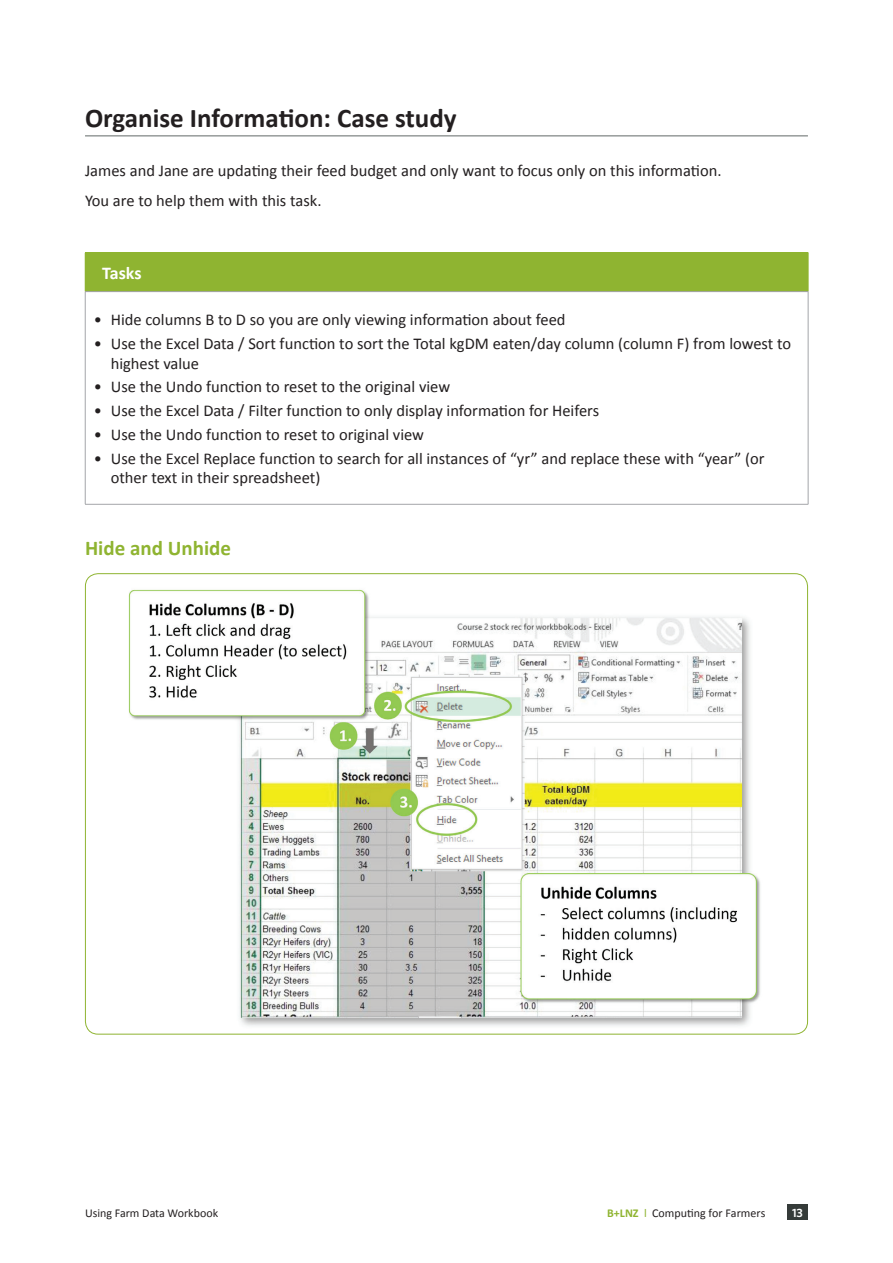
<style>
.page{position:relative;width:893px;height:1263px;background:#fff}
.page>*{position:absolute;margin:0;border:0;box-sizing:border-box;transform-origin:0 0}
.t1{font:700 27px "Calibri";color:#231f20}
.t2{font:700 21px "Calibri";color:#8fb431}
.t3{font:700 18px "Calibri";letter-spacing:-.005em;color:#fff}
.t4{font:16.5px/19.5px "Calibri";color:#231f20}
.t5{font:12px "Calibri";color:#231f20}
.t6{font:600 12px "Whitney";color:#fff}
.s1{font-weight:700;color:#8fb431}
.s2{color:#8fb431}
</style>
<div class="page">
<div style="left:787px;top:1204px;width:21px;height:16px;background:#353b39"></div>
<hr style="left:85px;top:135px;width:723px;height:2px;background:#969b9a">
<div style="left:85px;top:253px;width:723px;height:39px;background:#8fb431"></div>
<hr style="left:85px;top:292px;width:1px;height:212px;background:#a4a5a9">
<hr style="left:808px;top:292px;width:1px;height:212px;background:#a4a5a9">
<hr style="left:85px;top:504px;width:723px;height:1px;background:#a4a5a9">
<hr style="left:85px;top:252px;width:723px;height:1px;background:#8fb431">
<hr style="left:808px;top:253px;width:1px;height:38px;background:#8fb431">
<hr style="left:85px;top:291px;width:723px;height:1px;background:#a4a5a9">
<img style="left:128px;top:589px;width:632px;height:437px">
<h1 class="t1" style="left:85px;top:100px;width:373px">Organise Information: Case study</h1>
<p class="t4" style="left:85px;top:154px;width:638px;line-height:30.2px">James and Jane are updating their feed budget and only want to focus only on this information.<br>You are to help them with this task.</p>
<p class="t3" style="left:102px;top:261px;width:41px">Tasks</p>
<p class="t4" style="left:94px;top:309px;width:473px">• Hide columns B to D so you are only viewing information about feed</p>
<p class="t4" style="left:111px;top:333px;width:682px;text-indent:-17px">• Use the Excel Data / Sort function to sort the Total kgDM eaten/day column (column F) from lowest to highest value</p>
<p class="t4" style="left:94px;top:376px;width:358px">• Use the Undo function to reset to the original view</p>
<p class="t4" style="left:94px;top:400px;width:507px">• Use the Excel Data / Filter function to only display information for Heifers</p>
<p class="t4" style="left:94px;top:424px;width:332px">• Use the Undo function to reset to original view</p>
<p class="t4" style="left:111px;top:447px;width:655px;text-indent:-17px">• Use the Excel Replace function to search for all instances of “yr” and replace these with “year” (or other text in their spreadsheet)</p>
<p class="t2" style="left:85px;top:534px;width:147px">Hide and Unhide</p>
<p class="t5" style="left:85px;top:1205px;width:135px">Using Farm Data Workbook</p>
<p class="t5" style="left:607px;top:1205px;width:160px"><span class="s1">B+LNZ</span> <span class="s2">l</span> Computing for Farmers</p>
<p class="t6" style="left:792px;top:1205px;width:12px">13</p>
</div>
